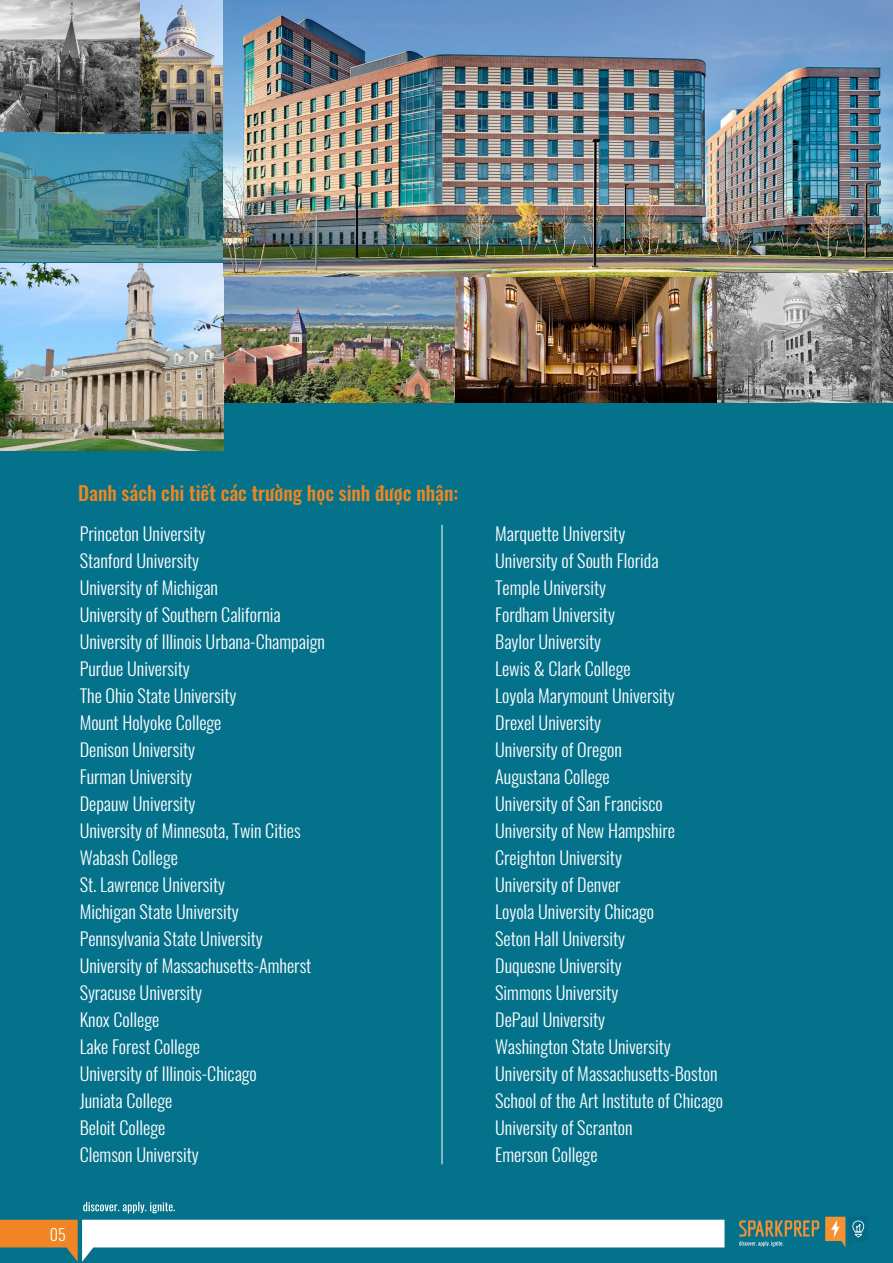
<style>
.page{position:relative;width:893px;height:1263px;background:#05728c}
.page>*{position:absolute;margin:0;border:0;box-sizing:border-box;transform-origin:0 0}
.t1{font:500 19.5px "Oswald";color:#ec8722}
.t2{font:300 18px/27px "Oswald";color:#fff}
.t3{font:300 15.9px "Oswald";color:#fff}
</style>
<div class="page">
<img style="left:139px;top:1px;width:85px;height:131px">
<img style="left:223px;top:276px;width:233px;height:126px">
<svg style="left:0;top:1220px;width:724px;height:42px"></svg>
<svg style="left:739px;top:1220px;width:80px;height:26px"></svg>
<svg style="left:825px;top:1217px;width:40px;height:30px"></svg>
<svg style="left:83px;top:1202px;width:92px;height:11px"></svg>
<img style="left:0;top:132px;width:224px;height:129px">
<img style="left:0;top:0;width:139px;height:132px">
<img style="left:456px;top:276px;width:261px;height:126px">
<img style="left:0;top:264px;width:223px;height:187px">
<hr style="left:442px;top:525px;width:1px;height:639px;background:#fff">
<img style="left:224px;top:0;width:669px;height:276px">
<img style="left:717px;top:274px;width:176px;height:128px">
<p class="t1" style="left:78px;top:483px;width:381px">Danh sách chi tiết các trường học sinh được nhận:</p>
<p class="t2" style="left:80px;top:518px;width:247px">Princeton University<br>Stanford University<br>University of Michigan<br>University of Southern California<br>University of Illinois Urbana-Champaign<br>Purdue University<br>The Ohio State University<br>Mount Holyoke College<br>Denison University<br>Furman University<br>Depauw University<br>University of Minnesota, Twin Cities<br>Wabash College<br>St. Lawrence University<br>Michigan State University<br>Pennsylvania State University<br>University of Massachusetts-Amherst<br>Syracuse University<br>Knox College<br>Lake Forest College<br>University of Illinois-Chicago<br>Juniata College<br>Beloit College<br>Clemson University</p>
<p class="t2" style="left:495px;top:518px;width:229px">Marquette University<br>University of South Florida<br>Temple University<br>Fordham University<br>Baylor University<br>Lewis &amp; Clark College<br>Loyola Marymount University<br>Drexel University<br>University of Oregon<br>Augustana College<br>University of San Francisco<br>University of New Hampshire<br>Creighton University<br>University of Denver<br>Loyola University Chicago<br>Seton Hall University<br>Duquesne University<br>Simmons University<br>DePaul University<br>Washington State University<br>University of Massachusetts-Boston<br>School of the Art Institute of Chicago<br>University of Scranton<br>Emerson College</p>
<p class="t3" style="left:50px;top:1220px;width:18px">05</p>
</div>
